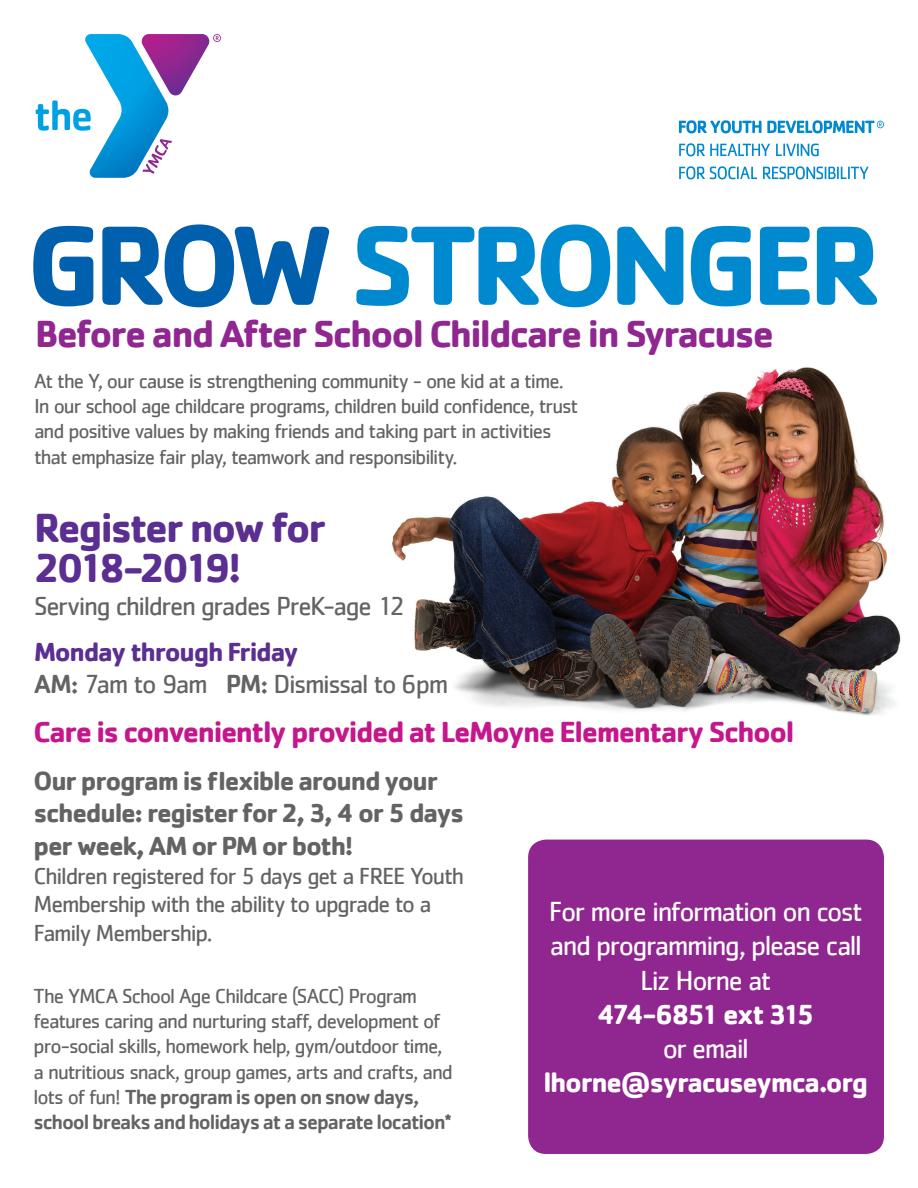
<style>
.page{position:relative;width:918px;height:1188px;background:#fff}
.page>*{position:absolute;margin:0;border:0;box-sizing:border-box;transform-origin:0 0}
.t1{font:700 117px "Cachet";letter-spacing:-.065em;color:#0089cf}
.t2{font:700 42px "Cachet";letter-spacing:-.065em;color:#5b2e91}
.t3{font:700 42px "Cachet";letter-spacing:-.12em;color:#5b2e91}
.t4{font:700 39px "Cachet";letter-spacing:-.05em;color:#90268f}
.t5{font:700 30px "Cachet";letter-spacing:-.05em;color:#c5168c}
.Paragraph_Style_3{font:700 28.5px/34.2px "Cachet";letter-spacing:-.055em;color:#fff;text-align:center}
.Paragraph_Style_3-2{font:28.5px/34.2px "Cachet";letter-spacing:-.055em;color:#fff}
.t6{font:700 27px/32.4px "Cachet";letter-spacing:-.05em;color:#636366}
.t7{font:27px "Cachet";letter-spacing:-.05em;color:#636366}
.t8{font:700 27px "Cachet";letter-spacing:-.05em;color:#5b2e91}
.t9{font:24px/28.8px "Cachet";letter-spacing:-.05em;color:#636366}
.t10{font:21px/25.2px "Cachet";letter-spacing:-.05em;color:#636366}
.s1{color:#0160ae}
.s2{font-weight:500}
.s3{font-weight:400}
</style>
<div class="page">
<img style="left:392px;top:367px;width:509px;height:349px">
<svg style="left:36px;top:34px;width:185px;height:144px"></svg>
<svg style="left:679px;top:143px;width:91px;height:13px"></svg>
<svg style="left:776px;top:144px;width:43px;height:12px"></svg>
<svg style="left:679px;top:166px;width:78px;height:13px"></svg>
<svg style="left:763px;top:166px;width:105px;height:13px"></svg>
<svg style="left:679px;top:120px;width:205px;height:13px"></svg>
<div style="left:528px;top:840px;width:356px;height:314px;background:#90268f;border-radius:18px"></div>
<p class="t1" style="left:27px;top:190px;width:857px"><span class="s1">GROW</span> STRONGER</p>
<p class="t4" style="left:35px;top:308px;width:741px">Before and After School Childcare in Syracuse</p>
<p class="t10" style="left:34px;top:368px;width:546px">At the Y, our cause is strengthening community - one kid at a time.<br>In our school age childcare programs, children build confidence, trust and positive values by making friends and taking part in activities that emphasize fair play, teamwork and responsibility.</p>
<p class="t2" style="left:34px;top:501px;width:294px">Register now for</p>
<p class="t3" style="left:34px;top:541px;width:209px">2018-2019!</p>
<p class="t7" style="left:34px;top:590px;width:373px">Serving children grades PreK-age 12</p>
<p class="t8" style="left:34px;top:634px;width:267px">Monday through Friday</p>
<p class="t7" style="left:34px;top:668px;width:416px"><span class="s2">AM:</span> 7am to 9am <span class="s2">PM:</span> Dismissal to 6pm</p>
<p class="t5" style="left:34px;top:712px;width:762px">Care is conveniently provided at LeMoyne Elementary School</p>
<p class="t6" style="left:34px;top:764px;width:432px">Our program is flexible around your schedule: register for 2, 3, 4 or 5 days per week, AM or PM or both!</p>
<p class="t9" style="left:34px;top:861px;width:432px">Children registered for 5 days get a FREE Youth<br>Membership with the ability to upgrade to a<br>Family Membership.</p>
<p class="Paragraph_Style_3-2" style="left:549px;top:894px;width:316px">For more information on cost and programming, please call</p>
<p class="Paragraph_Style_3" style="left:543px;top:962px;width:326px"><span class="s3">Liz Horne at<br></span>474-6851 ext 315<br><span class="s3">or email </span>lhorne@syracuseymca.org</p>
<p class="t10" style="left:34px;top:983px;width:421px">The YMCA School Age Childcare (SACC) Program features caring and nurturing staff, development of pro-social skills, homework help, gym/outdoor time, a nutritious snack, group games, arts and crafts, and lots of fun! <span class="s2">The program is open on snow days, school breaks and holidays at a separate location*</span></p>
</div>
